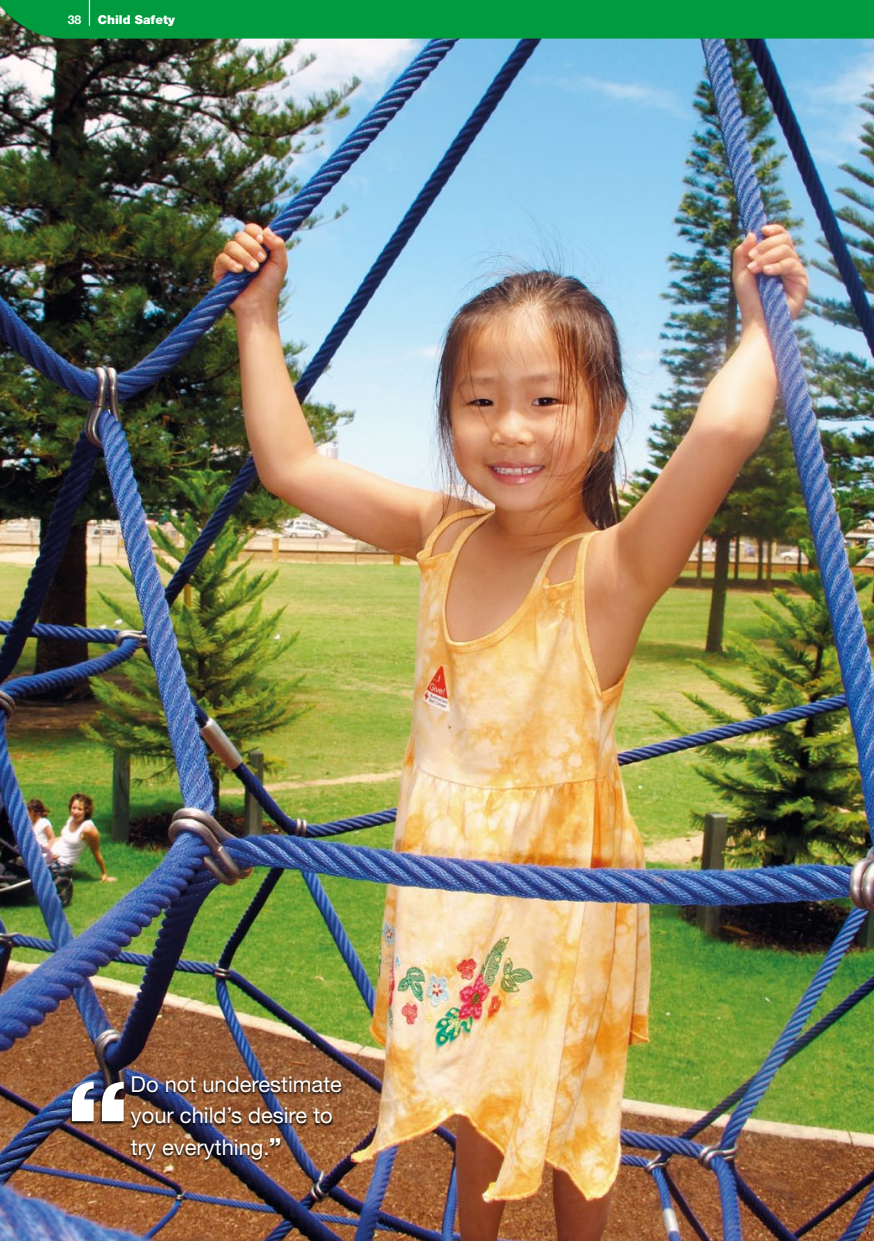
<style>
.page{position:relative;width:874px;height:1241px;background:#fff}
.page>*{position:absolute;margin:0;border:0;box-sizing:border-box;transform-origin:0 0}
.t1{font:21.88px/31.5px "Helvetica Neue LT Std";color:#fff}
.t2{font:900 12.25px "Helvetica Neue LT Std";color:#fff}
.t3{font:700 12.25px "Helvetica Neue LT Std";color:#fff}
</style>
<div class="page">
<img style="left:0;top:41px;width:873px;height:1199px">
<svg style="left:0;top:0;width:873px;height:41px;background:#089944"></svg>
<img style="left:70px;top:1076px;width:273px;height:87px">
<svg style="left:72px;top:1080px;width:52px;height:40px;background:#201c23"></svg>
<svg style="left:270px;top:1137px;width:10px;height:8px"></svg>
<p class="t3" style="left:68px;top:12px;width:15px">38</p>
<p class="t2" style="left:98px;top:12px;width:78px">Child Safety</p>
<p class="t1" style="left:131px;top:1067px;width:213px">Do not underestimate your child’s desire to try everything.</p>
</div>
